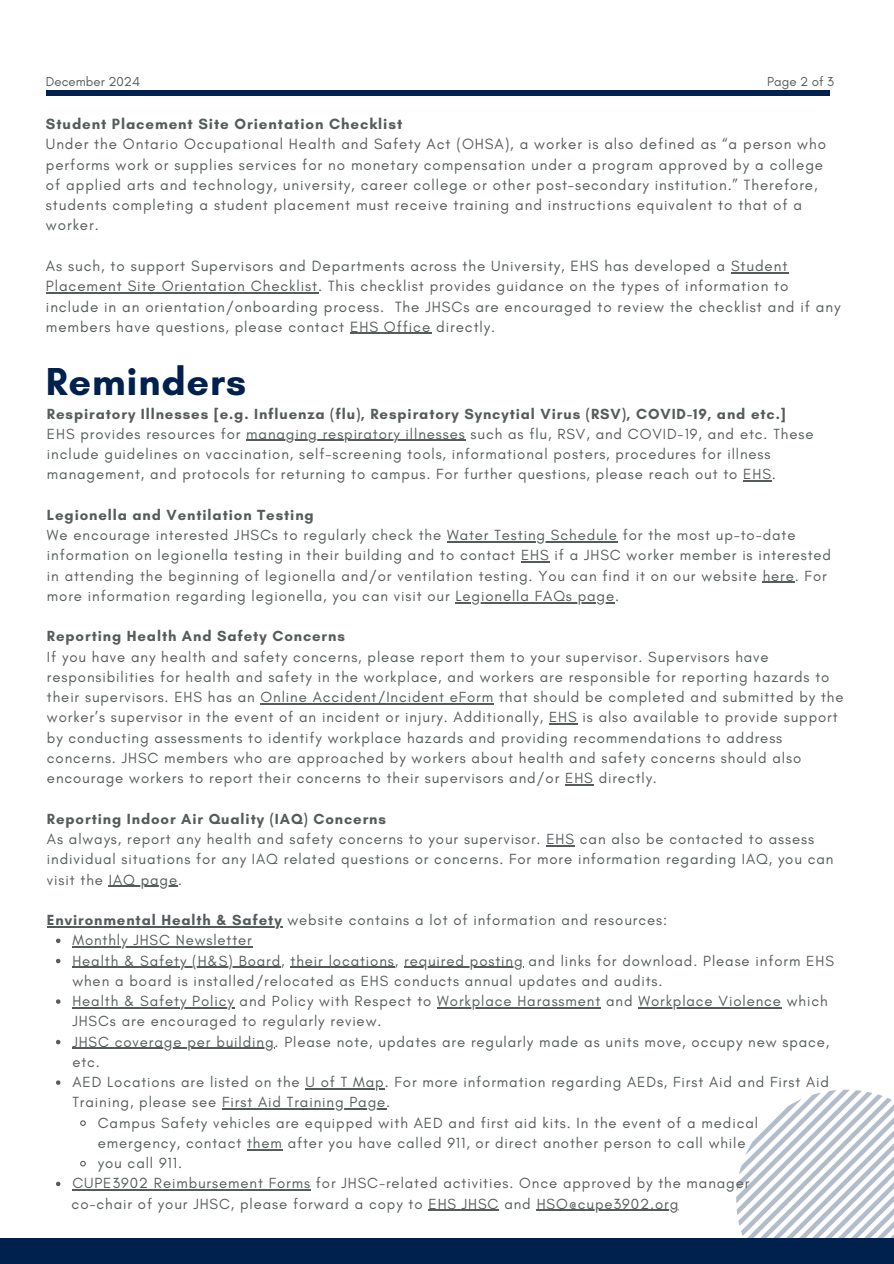
<style>
.page{position:relative;width:894px;height:1264px;background:#fff}
.page>*{position:absolute;margin:0;border:0;box-sizing:border-box;transform-origin:0 0}
.t1{font:700 39.75px "Glacial Indifference";letter-spacing:.02em;color:#00204e}
.t2{font:15.15px/20.2px "Glacial Indifference";letter-spacing:.06em;color:#565b5b}
.t3{font:15px/20.2px "Glacial Indifference";letter-spacing:.06em;color:#565b5b}
.t4{font:13.2px "Glacial Indifference";color:#565b5b}
.s1{font-weight:700}
</style>
<div class="page">
<div style="left:0;top:1238px;width:893px;height:25px;background:#00204e"></div>
<div style="left:46px;top:90px;width:783px;height:6px;background:#00204e"></div>
<svg style="left:736px;top:1089px;width:157px;height:149px"></svg>
<hr style="left:246px;top:440px;width:219px;height:1px;background:#565b5b">
<svg style="left:743px;top:480px;width:28px;height:1px"></svg>
<hr style="left:447px;top:541px;width:170px;height:1px;background:#565b5b">
<svg style="left:521px;top:561px;width:28px;height:1px"></svg>
<hr style="left:762px;top:581px;width:32px;height:2px;background:#565b5b">
<hr style="left:455px;top:602px;width:160px;height:1px;background:#565b5b">
<hr style="left:260px;top:703px;width:234px;height:1px;background:#565b5b">
<svg style="left:549px;top:723px;width:28px;height:1px"></svg>
<svg style="left:565px;top:784px;width:28px;height:1px"></svg>
<svg style="left:546px;top:845px;width:29px;height:1px"></svg>
<hr style="left:109px;top:885px;width:69px;height:1px;background:#565b5b">
<hr style="left:47px;top:926px;width:235px;height:1px;background:#565b5b">
<svg style="left:56px;top:938px;width:4px;height:5px"></svg>
<hr style="left:72px;top:946px;width:181px;height:1px;background:#565b5b">
<svg style="left:56px;top:958px;width:4px;height:5px"></svg>
<hr style="left:72px;top:966px;width:209px;height:1px;background:#565b5b">
<hr style="left:290px;top:966px;width:104px;height:1px;background:#565b5b">
<hr style="left:404px;top:966px;width:119px;height:1px;background:#565b5b">
<svg style="left:56px;top:999px;width:4px;height:4px"></svg>
<hr style="left:72px;top:1007px;width:162px;height:1px;background:#565b5b">
<hr style="left:437px;top:1007px;width:164px;height:1px;background:#565b5b">
<hr style="left:638px;top:1007px;width:143px;height:1px;background:#565b5b">
<svg style="left:56px;top:1039px;width:4px;height:5px"></svg>
<hr style="left:72px;top:1047px;width:202px;height:1px;background:#565b5b">
<svg style="left:56px;top:1080px;width:4px;height:4px"></svg>
<hr style="left:305px;top:1088px;width:79px;height:1px;background:#565b5b">
<hr style="left:222px;top:1108px;width:164px;height:1px;background:#565b5b">
<svg style="left:80px;top:1120px;width:6px;height:6px"></svg>
<hr style="left:247px;top:1148px;width:36px;height:2px;background:#565b5b">
<svg style="left:80px;top:1160px;width:6px;height:7px"></svg>
<svg style="left:56px;top:1181px;width:4px;height:5px"></svg>
<hr style="left:72px;top:1189px;width:239px;height:1px;background:#565b5b">
<hr style="left:428px;top:1209px;width:71px;height:1px;background:#565b5b">
<hr style="left:536px;top:1209px;width:143px;height:1px;background:#565b5b">
<hr style="left:730px;top:272px;width:58px;height:1px;background:#565b5b">
<hr style="left:46px;top:292px;width:272px;height:1px;background:#565b5b">
<svg style="left:350px;top:333px;width:29px;height:1px"></svg>
<hr style="left:379px;top:333px;width:52px;height:1px;background:#565b5b">
<p class="t4" style="left:46px;top:74px;width:96px">December 2024</p>
<p class="t4" style="left:767px;top:73px;width:68px">Page 2 of 3</p>
<p class="t2" style="left:46px;top:114px;width:781px"><span class="s1">Student Placement Site Orientation Checklist<br></span>Under the Ontario Occupational Health and Safety Act (OHSA), a worker is also defined as “a person who performs work or supplies services for no monetary compensation under a program approved by a college of applied arts and technology, university, career college or other post-secondary institution.” Therefore, students completing a student placement must receive training and instructions equivalent to that of a worker.</p>
<p class="t2" style="left:46px;top:255px;width:795px">As such, to support Supervisors and Departments across the University, EHS has developed a Student Placement Site Orientation Checklist. This checklist provides guidance on the types of information to include in an orientation/onboarding process. The JHSCs are encouraged to review the checklist and if any members have questions, please contact EHS Office directly.</p>
<p class="t1" style="left:46px;top:357px;width:201px">Reminders</p>
<h2 class="t3" style="left:47px;top:403px;width:767px"><span class="s1">Respiratory Illnesses [e.g. Influenza (flu), Respiratory Syncytial Virus (RSV), COVID-19, and etc.]<br></span>EHS provides resources for managing respiratory illnesses such as flu, RSV, and COVID-19, and etc. These</h2>
<h2 class="t3" style="left:47px;top:443px;width:730px">include guidelines on vaccination, self-screening tools, informational posters, procedures for illness management, and protocols for returning to campus. For further questions, please reach out to EHS.</h2>
<h2 class="t3" style="left:47px;top:504px;width:749px"><span class="s1">Legionella and Ventilation Testing<br></span>We encourage interested JHSCs to regularly check the Water Testing Schedule for the most up-to-date</h2>
<h1 class="t3" style="left:47px;top:545px;width:785px">information on legionella testing in their building and to contact EHS if a JHSC worker member is interested in attending the beginning of legionella and/or ventilation testing. You can find it on our website here. For more information regarding legionella, you can visit our Legionella FAQs page.</h1>
<h2 class="t3" style="left:47px;top:626px;width:797px"><span class="s1">Reporting Health And Safety Concerns<br></span>If you have any health and safety concerns, please report them to your supervisor. Supervisors have responsibilities for health and safety in the workplace, and workers are responsible for reporting hazards to their supervisors. EHS has an Online Accident/Incident eForm that should be completed and submitted by the worker’s supervisor in the event of an incident or injury. Additionally, EHS is also available to provide support by conducting assessments to identify workplace hazards and providing recommendations to address concerns. JHSC members who are approached by workers about health and safety concerns should also</h2>
<h2 class="t3" style="left:47px;top:767px;width:611px">encourage workers to report their concerns to their supervisors and/or EHS directly.</h2>
<h2 class="t3" style="left:47px;top:808px;width:787px"><span class="s1">Reporting Indoor Air Quality (IAQ) Concerns<br></span>As always, report any health and safety concerns to your supervisor. EHS can also be contacted to assess individual situations for any IAQ related questions or concerns. For more information regarding IAQ, you can visit the IAQ page.</h2>
<h2 class="t3" style="left:47px;top:909px;width:621px"><span class="s1">Environmental Health &amp; Safety</span> website contains a lot of information and resources:</h2>
<h2 class="t3" style="left:72px;top:929px;width:181px">Monthly JHSC Newsletter</h2>
<p class="t3" style="left:72px;top:950px;width:762px">Health &amp; Safety (H&amp;S) Board, their locations, required posting and links for download. Please inform EHS</p>
<p class="t3" style="left:72px;top:970px;width:756px">when a board is installed/relocated as EHS conducts annual updates and audits.<br>Health &amp; Safety Policy and Policy with Respect to Workplace Harassment and Workplace Violence which</p>
<p class="t3" style="left:72px;top:1010px;width:758px">JHSCs are encouraged to regularly review.<br>JHSC coverage per building. Please note, updates are regularly made as units move, occupy new space, etc.<br>AED Locations are listed on the U of T Map. For more information regarding AEDs, First Aid and First Aid</p>
<p class="t3" style="left:72px;top:1091px;width:319px">Training, please see First Aid Training Page.</p>
<p class="t3" style="left:98px;top:1112px;width:661px">Campus Safety vehicles are equipped with AED and first aid kits. In the event of a medical emergency, contact them after you have called 911, or direct another person to call while</p>
<p class="t3" style="left:72px;top:1152px;width:678px;text-indent:25px">you call 911.<br>CUPE3902 Reimbursement Forms for JHSC-related activities. Once approved by the manager</p>
<p class="t3" style="left:72px;top:1193px;width:608px">co-chair of your JHSC, please forward a copy to EHS JHSC and HSO@cupe3902.org</p>
</div>
